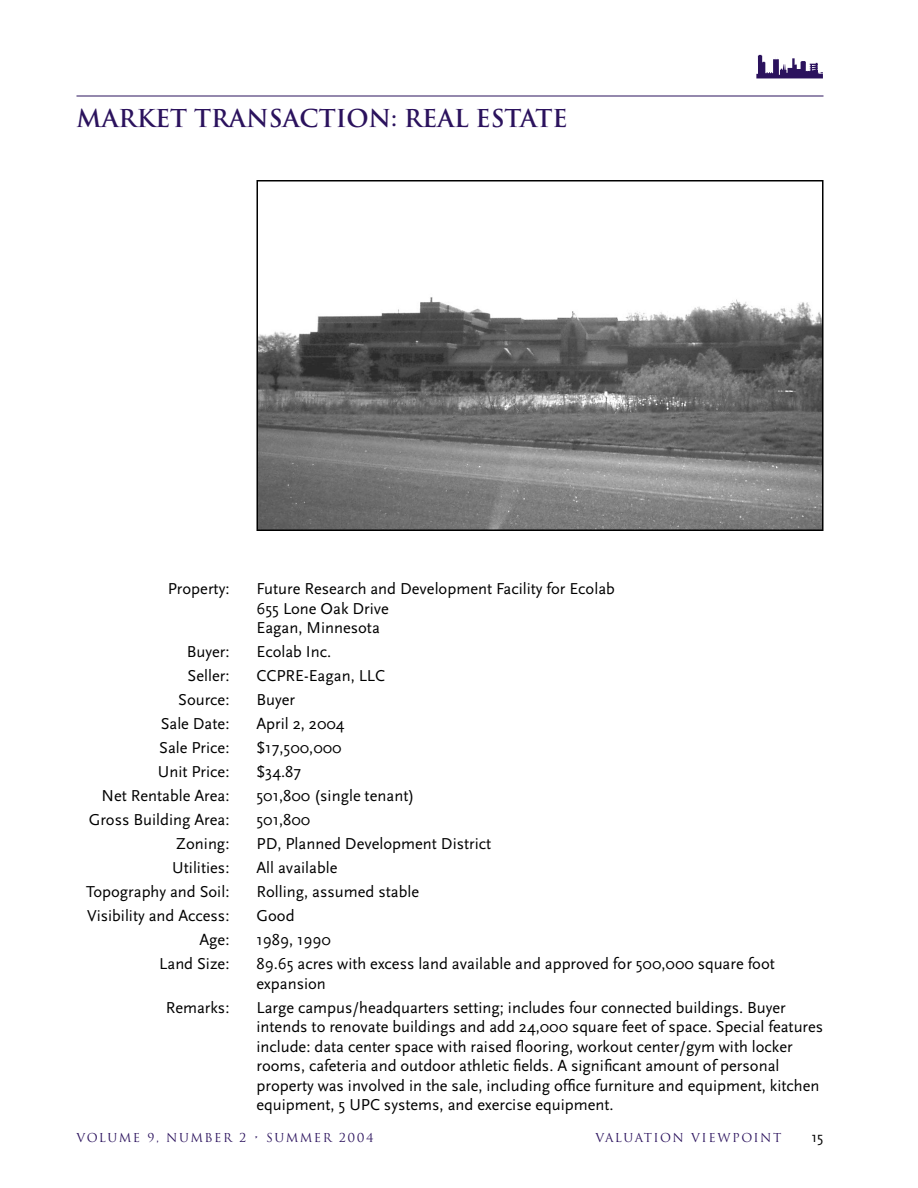
<style>
.page{position:relative;width:918px;height:1188px;background:#fff}
.page>*{position:absolute;margin:0;border:0;box-sizing:border-box;transform-origin:0 0}
.hd{font:700 24px "Trajan";color:#2b125d}
.tx_-_Market_Transactions{font:16.5px/19.5px "Scala Sans";color:#000}
.t1{font:15px "Scala Sans";color:#000}
.t2{font:12px "Trajan";letter-spacing:.125em;color:#2b125d}
</style>
<div class="page">
<svg style="left:756px;top:55px;width:67px;height:23px"></svg>
<hr style="left:76px;top:96px;width:748px;height:1px;background:#2b125d">
<img style="left:259px;top:297px;width:562px;height:231px">
<div style="left:256px;top:180px;width:568px;height:351px;border:2px solid #000"></div>
<p class="hd" style="left:76px;top:103px;width:493px">MARKET TRANSACTION: REAL ESTATE</p>
<p class="tx_-_Market_Transactions" style="left:168px;top:579px;width:63px">Property:</p>
<p class="tx_-_Market_Transactions" style="left:256px;top:579px;width:360px">Future Research and Development Facility for Ecolab<br>655 Lone Oak Drive<br>Eagan, Minnesota</p>
<p class="tx_-_Market_Transactions" style="left:187px;top:642px;width:44px">Buyer:</p>
<p class="tx_-_Market_Transactions" style="left:256px;top:642px;width:76px">Ecolab Inc.</p>
<p class="tx_-_Market_Transactions" style="left:188px;top:666px;width:43px">Seller:</p>
<p class="tx_-_Market_Transactions" style="left:256px;top:666px;width:130px">CCPRE-Eagan, LLC</p>
<p class="tx_-_Market_Transactions" style="left:178px;top:690px;width:53px">Source:</p>
<p class="tx_-_Market_Transactions" style="left:256px;top:690px;width:40px">Buyer</p>
<p class="tx_-_Market_Transactions" style="left:161px;top:714px;width:70px">Sale Date:</p>
<p class="tx_-_Market_Transactions" style="left:256px;top:714px;width:90px">April 2, 2004</p>
<p class="tx_-_Market_Transactions" style="left:159px;top:738px;width:72px">Sale Price:</p>
<p class="tx_-_Market_Transactions" style="left:256px;top:738px;width:87px">$17,500,000</p>
<p class="tx_-_Market_Transactions" style="left:158px;top:762px;width:73px">Unit Price:</p>
<p class="tx_-_Market_Transactions" style="left:256px;top:762px;width:46px">$34.87</p>
<p class="tx_-_Market_Transactions" style="left:101px;top:786px;width:129px">Net Rentable Area:</p>
<p class="tx_-_Market_Transactions" style="left:256px;top:786px;width:159px">501,800 (single tenant)</p>
<p class="tx_-_Market_Transactions" style="left:89px;top:810px;width:142px">Gross Building Area:</p>
<p class="tx_-_Market_Transactions" style="left:256px;top:810px;width:55px">501,800</p>
<p class="tx_-_Market_Transactions" style="left:176px;top:834px;width:55px">Zoning:</p>
<p class="tx_-_Market_Transactions" style="left:256px;top:834px;width:236px">PD, Planned Development District</p>
<p class="tx_-_Market_Transactions" style="left:172px;top:858px;width:59px">Utilities:</p>
<p class="tx_-_Market_Transactions" style="left:256px;top:858px;width:82px">All available</p>
<p class="tx_-_Market_Transactions" style="left:86px;top:882px;width:145px">Topography and Soil:</p>
<p class="tx_-_Market_Transactions" style="left:256px;top:882px;width:164px">Rolling, assumed stable</p>
<p class="tx_-_Market_Transactions" style="left:87px;top:906px;width:144px">Visibility and Access:</p>
<p class="tx_-_Market_Transactions" style="left:256px;top:906px;width:40px">Good</p>
<p class="tx_-_Market_Transactions" style="left:199px;top:930px;width:32px">Age:</p>
<p class="tx_-_Market_Transactions" style="left:256px;top:930px;width:76px">1989, 1990</p>
<p class="tx_-_Market_Transactions" style="left:159px;top:954px;width:72px">Land Size:</p>
<p class="tx_-_Market_Transactions" style="left:256px;top:954px;width:520px">89.65 acres with excess land available and approved for 500,000 square foot expansion</p>
<p class="tx_-_Market_Transactions" style="left:166px;top:998px;width:65px">Remarks:</p>
<p class="tx_-_Market_Transactions" style="left:256px;top:998px;width:568px">Large campus/headquarters setting; includes four connected buildings. Buyer intends to renovate buildings and add 24,000 square feet of space. Special features include: data center space with raised flooring, workout center/gym with locker rooms, cafeteria and outdoor athletic fields. A significant amount of personal property was involved in the sale, including office furniture and equipment, kitchen equipment, 5 UPC systems, and exercise equipment.</p>
<p class="t2" style="left:76px;top:1130px;width:299px">VOLUME 9, NUMBER 2 • SUMMER 2004</p>
<p class="t2" style="left:596px;top:1130px;width:187px">VALUATION VIEWPOINT</p>
<p class="t1" style="left:811px;top:1128px;width:14px">15</p>
</div>
